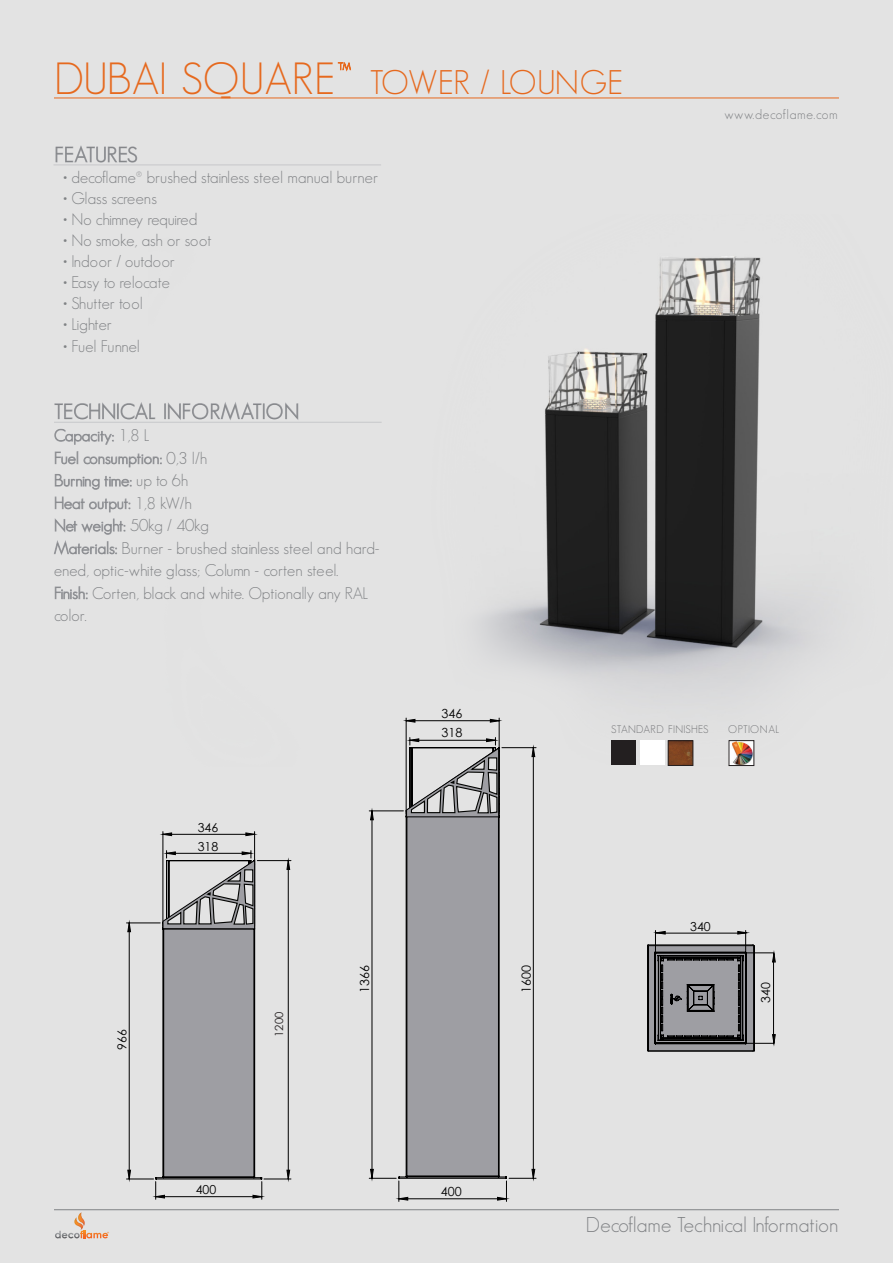
<style>
.page{position:relative;width:893px;height:1263px;background:#e3e3e3}
.page>*{position:absolute;margin:0;border:0;box-sizing:border-box;transform-origin:0 0}
.t1{font:300 44.1px "Geosans";letter-spacing:-.015em;color:#e6691e}
.t2{font:300 33.45px "Geosans";letter-spacing:-.015em;color:#e6691e}
.Geosans{font:300 21px "Geosans";color:#808285}
.Geosans-2{font:300 16.5px/22.5px "Geosans";color:#808285}
.Geosans-3{font:300 16.5px "Geosans";letter-spacing:-.045em;color:#808285}
.t3{font:300 13.5px "Geosans";letter-spacing:.05em;color:#808285}
.t4{font:12.6px/19.5px "Century Gothic";color:#000}
.t5{font:12.3px/19px "Century Gothic";color:#000}
.Geosans-4{font:11.25px "Century Gothic";color:#231f20}
.Under_overskrift{font:300 10.8px "Geosans";letter-spacing:.02em;color:#6c6d70}
.t6{font:700 4.65px "Rockwell";color:#f47623}
</style>
<div class="page">
<hr style="left:54px;top:1209px;width:785px;height:1px;background:#808285">
<svg style="left:55px;top:1212px;width:53px;height:26px"></svg>
<hr style="left:54px;top:98px;width:785px;height:1px;background:#e6691e">
<svg style="left:338px;top:62px;width:13px;height:10px"></svg>
<hr style="left:369px;top:811px;width:34px;height:1px;background:#000">
<svg style="left:371px;top:1180px;width:163px;height:21px"></svg>
<svg style="left:55px;top:145px;width:82px;height:18px"></svg>
<hr style="left:53px;top:165px;width:328px;height:1px;background:#c7c8ca">
<img style="left:298px;top:256px;width:518px;height:510px">
<svg style="left:54px;top:402px;width:102px;height:18px"></svg>
<svg style="left:164px;top:402px;width:134px;height:18px"></svg>
<svg style="left:54px;top:428px;width:60px;height:17px"></svg>
<svg style="left:55px;top:451px;width:107px;height:17px"></svg>
<svg style="left:55px;top:474px;width:77px;height:16px"></svg>
<svg style="left:54px;top:496px;width:77px;height:59px"></svg>
<svg style="left:55px;top:586px;width:33px;height:14px"></svg>
<hr style="left:54px;top:422px;width:328px;height:1px;background:#c7c8ca">
<hr style="left:254px;top:832px;width:1px;height:94px;background:#000">
<hr style="left:163px;top:832px;width:1px;height:94px;background:#000">
<hr style="left:127px;top:923px;width:33px;height:1px;background:#000">
<svg style="left:127px;top:1179px;width:162px;height:20px"></svg>
<svg style="left:163px;top:833px;width:92px;height:3px"></svg>
<svg style="left:128px;top:920px;width:647px;height:259px"></svg>
<svg style="left:754px;top:930px;width:20px;height:23px"></svg>
<svg style="left:155px;top:860px;width:599px;height:320px"></svg>
<div style="left:611px;top:740px;width:25px;height:25px;background:#231f20"></div>
<img style="left:731px;top:742px;width:21px;height:22px">
<div style="left:729px;top:740px;width:25px;height:26px;border:1px solid #231f20"></div>
<div style="left:640px;top:740px;width:25px;height:25px;background:#fff"></div>
<img style="left:670px;top:742px;width:21px;height:22px">
<div style="left:668px;top:740px;width:25px;height:26px;border:1px solid #231f20"></div>
<svg style="left:162px;top:850px;width:94px;height:80px"></svg>
<svg style="left:405px;top:719px;width:95px;height:99px"></svg>
<div style="left:406px;top:816px;width:93px;height:360px;background:#9e9ea3;border:1px solid #000"></div>
<h1 class="t1" style="left:54px;top:54px;width:299px">DUBAI SQUARE™</h1>
<h2 class="t2" style="left:369px;top:64px;width:255px">TOWER / LOUNGE</h2>
<p class="Geosans" style="left:55px;top:143px;width:85px">FEATURES</p>
<p class="Geosans-2" style="left:63px;top:166px;width:317px">• decoflame® brushed stainless steel manual burner</p>
<p class="Geosans-2" style="left:63px;top:187px;width:95px">• Glass screens</p>
<p class="Geosans-3" style="left:63px;top:210px;width:136px">• No chimney required</p>
<p class="Geosans-2" style="left:63px;top:229px;width:150px">• No smoke, ash or soot</p>
<p class="Geosans-2" style="left:63px;top:250px;width:113px">• Indoor / outdoor</p>
<p class="Geosans-2" style="left:63px;top:271px;width:108px">• Easy to relocate</p>
<p class="Geosans-2" style="left:63px;top:292px;width:81px">• Shutter tool</p>
<p class="Geosans-2" style="left:63px;top:313px;width:50px">• Lighter</p>
<p class="Geosans-2" style="left:63px;top:335px;width:79px">• Fuel Funnel</p>
<p class="Geosans" style="left:54px;top:400px;width:247px">TECHNICAL INFORMATION</p>
<p class="Geosans-2" style="left:54px;top:424px;width:97px">Capacity: 1,8 L</p>
<p class="Geosans-2" style="left:54px;top:447px;width:155px">Fuel consumption: 0,3 l/h</p>
<p class="Geosans-2" style="left:54px;top:469px;width:136px">Burning time: up to 6h</p>
<p class="Geosans-2" style="left:54px;top:492px;width:140px">Heat output: 1,8 kW/h</p>
<p class="Geosans-2" style="left:54px;top:514px;width:157px">Net weight: 50kg / 40kg</p>
<p class="Geosans-2" style="left:54px;top:537px;width:327px">Materials: Burner - brushed stainless steel and hard&shy;ened, optic-white glass; Column - corten steel.</p>
<p class="Geosans-2" style="left:54px;top:582px;width:316px">Finish: Corten, black and white. Optionally any RAL color.</p>
<p class="t3" style="left:724px;top:107px;width:115px">www.decoflame.com</p>
<p class="t5" style="left:112px;top:1050px;width:22px;rotate:-90deg">966</p>
<p class="t6" style="left:107px;top:1231px;width:3px">®</p>
<p class="t5" style="left:198px;top:817px;width:22px">346<br>318</p>
<p class="Geosans-4" style="left:271px;top:1037px;width:26px;rotate:-90deg">1200</p>
<p class="t5" style="left:196px;top:1180px;width:22px">400</p>
<p class="t4" style="left:441px;top:703px;width:22px">346<br>318</p>
<p class="t4" style="left:355px;top:992px;width:29px;rotate:-90deg">1366</p>
<p class="t4" style="left:516px;top:992px;width:29px;rotate:-90deg">1600</p>
<p class="Under_overskrift" style="left:611px;top:723px;width:99px">STANDARD FINISHES</p>
<p class="Under_overskrift" style="left:728px;top:723px;width:53px">OPTIONAL</p>
<p class="t5" style="left:690px;top:916px;width:22px">340</p>
<p class="t5" style="left:756px;top:1002px;width:22px;rotate:-90deg">340</p>
<p class="t4" style="left:441px;top:1181px;width:22px">400</p>
<p class="Geosans" style="left:586px;top:1213px;width:254px">Decoflame Technical Information</p>
</div>
